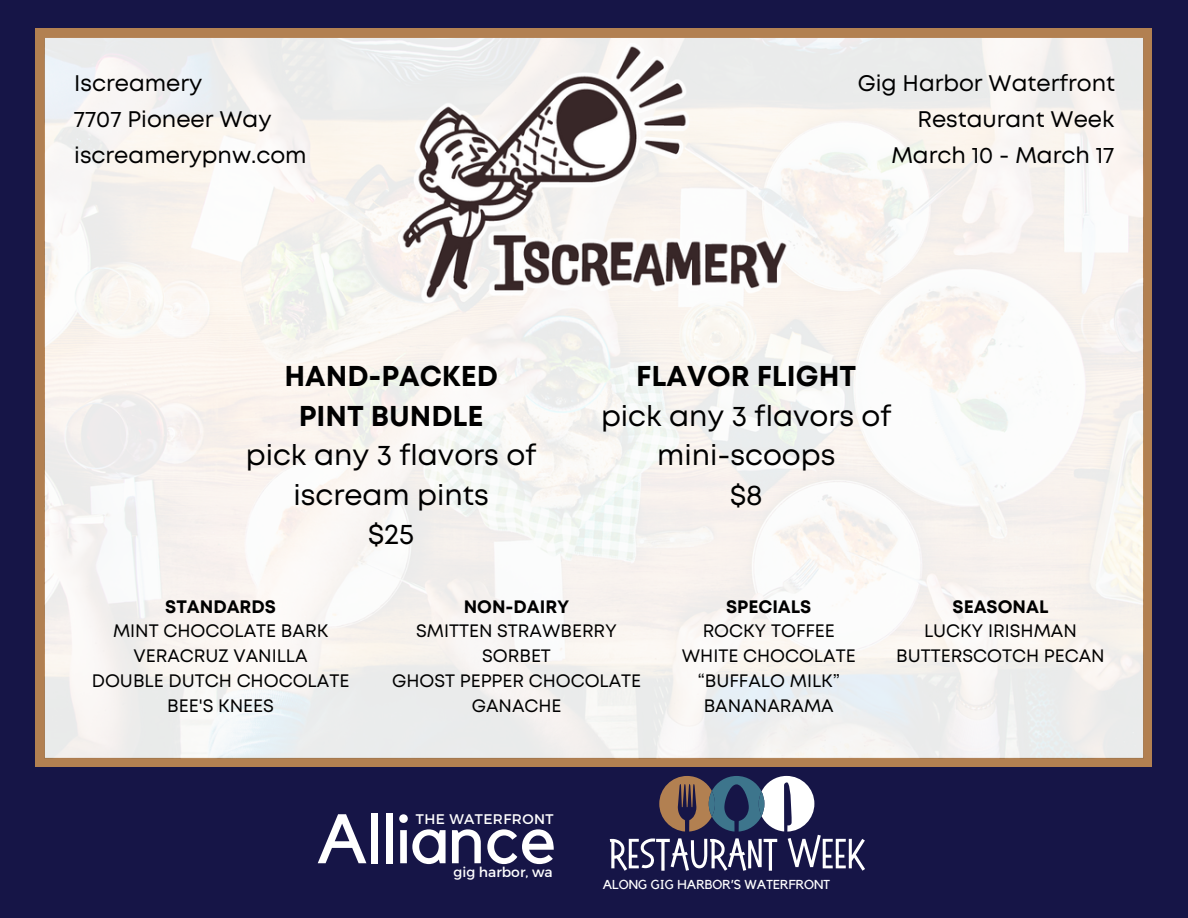
<style>
.page{position:relative;width:1188px;height:918px;background:#161547}
.page>*{position:absolute;margin:0;border:0;box-sizing:border-box;transform-origin:0 0}
.t1{font:69.15px "Kollektif";letter-spacing:-.005em;color:#fff}
.t2{font:51.75px "Sweet Salty";color:#fff}
.t3{font:28.65px/39.3px "Mont";color:#000;text-align:center}
.t4{font:700 28.65px/39.3px "Mont";color:#000;text-align:center}
.t5{font:22.5px "Mont";color:#000}
.t6{font:18px/24.8px "Mont";color:#000;text-align:center}
.t7{font:13.95px "Montserrat";letter-spacing:.03em;color:#fff}
.t8{font:13.95px "Montserrat";color:#fff}
.t9{font:12.9px "Kollektif";color:#fff}
.s1{font-weight:700}
</style>
<div class="page">
<div style="left:36px;top:29px;width:1116px;height:738px;background:#b28051"></div>
<img style="left:45px;top:38px;width:1099px;height:720px">
<svg style="left:659px;top:776px;width:155px;height:55px"></svg>
<div style="left:759px;top:791px;width:5px;height:25px;background:#3d758c;border-radius:50%"></div>
<img style="left:398px;top:43px;width:392px;height:260px">
<h4 class="t5" style="left:74px;top:75px;width:130px">Iscreamery</h4>
<h4 class="t5" style="left:74px;top:110px;width:199px">7707 Pioneer Way</h4>
<h4 class="t5" style="left:74px;top:146px;width:234px">iscreamerypnw.com</h4>
<h5 class="t5" style="left:858px;top:75px;width:259px">Gig Harbor Waterfront</h5>
<h5 class="t5" style="left:917px;top:110px;width:199px">Restaurant Week</h5>
<h5 class="t5" style="left:891px;top:146px;width:225px">March 10 - March 17</h5>
<h3 class="t4" style="left:284px;top:359px;width:215px">HAND-PACKED<br>PINT BUNDLE</h3>
<h3 class="t3" style="left:246px;top:438px;width:292px">pick any 3 flavors of iscream pints<br>$25</h3>
<h3 class="t4" style="left:636px;top:359px;width:221px">FLAVOR FLIGHT</h3>
<h3 class="t3" style="left:601px;top:398px;width:292px">pick any 3 flavors of mini-scoops<br>$8</h3>
<h1 class="t6" style="left:92px;top:595px;width:259px"><span class="s1">STANDARDS<br></span>MINT CHOCOLATE BARK<br>VERACRUZ VANILLA<br>DOUBLE DUTCH CHOCOLATE<br>BEE'S KNEES</h1>
<h6 class="t6" style="left:682px;top:595px;width:175px"><span class="s1">SPECIALS<br></span>ROCKY TOFFEE<br>WHITE CHOCOLATE “BUFFALO MILK”<br>BANANARAMA</h6>
<p class="t6" style="left:896px;top:595px;width:210px"><span class="s1">SEASONAL<br></span>LUCKY IRISHMAN<br>BUTTERSCOTCH PECAN</p>
<p class="t6" style="left:392px;top:595px;width:251px"><span class="s1">NON-DAIRY<br></span>SMITTEN STRAWBERRY<br>SORBET<br>GHOST PEPPER CHOCOLATE<br>GANACHE</p>
<h4 class="t1" style="left:317px;top:807px;width:241px">Alliance</h4>
<h4 class="t7" style="left:416px;top:810px;width:139px">THE WATERFRONT</h4>
<h5 class="t8" style="left:454px;top:863px;width:101px">gig harbor, wa</h5>
<p class="t2" style="left:609px;top:829px;width:258px">Restaurant Week</p>
<p class="t9" style="left:603px;top:878px;width:229px">ALONG GIG HARBOR’S WATERFRONT</p>
</div>
